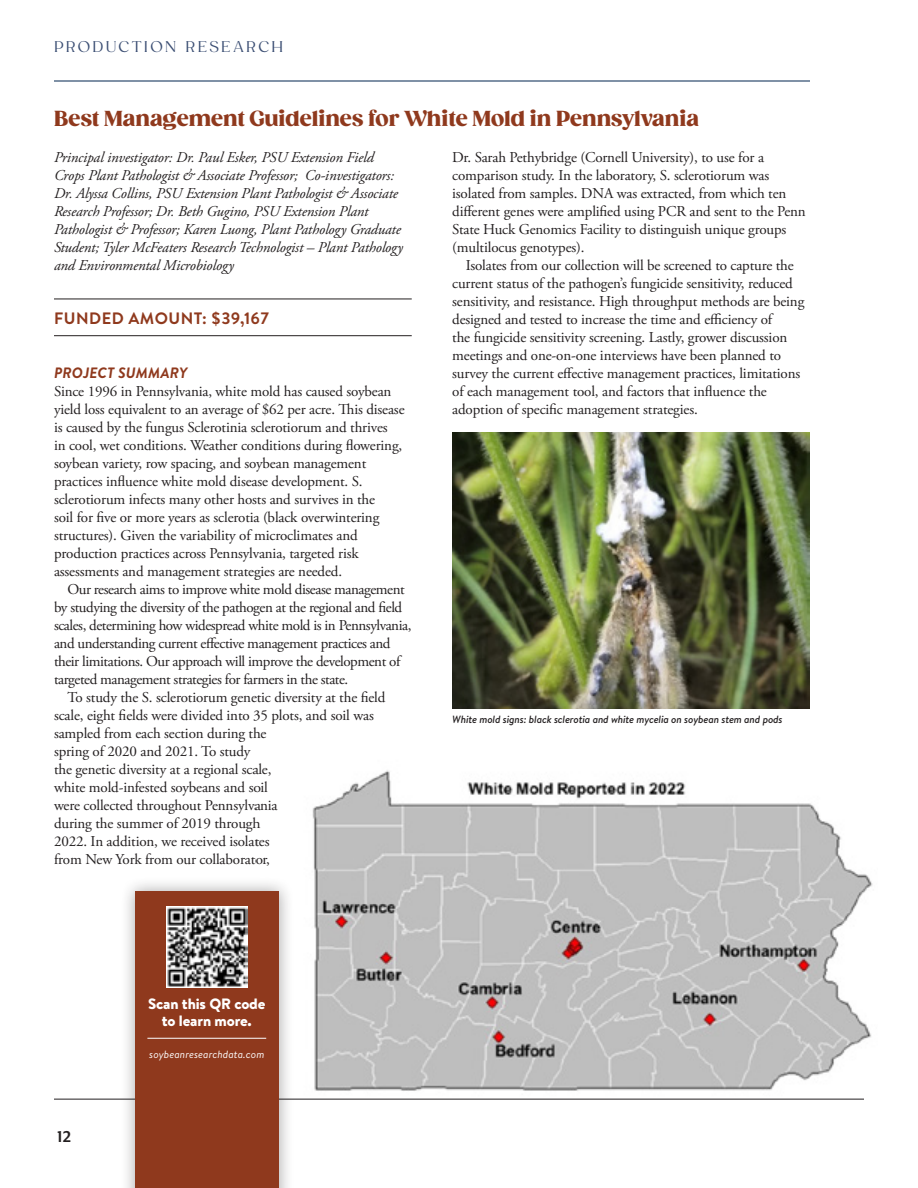
<style>
.page{position:relative;width:918px;height:1188px;background:#fff}
.page>*{position:absolute;margin:0;border:0;box-sizing:border-box;transform-origin:0 0}
.t1{font:900 21px "Gazpacho";color:#8f391d}
.t2{font:700 18px "Mr Eaves Mod OT";color:#231f20}
.t3{font:700 16.5px "Brandon Text";letter-spacing:.03em;color:#8f391d}
.t4{font:15px/18px "Adobe Garamond Pro";letter-spacing:-.01em;color:#231f20}
.t5{font:italic 15px/18px "Adobe Garamond Pro";letter-spacing:-.01em;color:#231f20}
.t6{font:15px/18px "Adobe Garamond Pro";letter-spacing:-.03em;color:#231f20}
.t7{font:900 15px/16.5px "Brandon Text";letter-spacing:-.01em;color:#fff;text-align:center}
.t8{font:15px "Gazpacho";letter-spacing:.15em;color:#3b4e73}
.t9{font:italic 700 15px "Brandon Text";letter-spacing:.01em;color:#8f391d}
.t10{font:italic 500 10.5px "Brandon Text";letter-spacing:-.01em;color:#231f20}
.t11{font:italic 10.5px "Brandon Text";letter-spacing:.01em;color:#fff}
</style>
<div class="page">
<hr style="left:54px;top:1099px;width:810px;height:1px;background:#231f20">
<hr style="left:54px;top:81px;width:756px;height:1px;background:#00244f">
<hr style="left:54px;top:335px;width:358px;height:1px;background:#231f20">
<hr style="left:54px;top:299px;width:358px;height:1px;background:#231f20">
<img style="left:294px;top:770px;width:579px;height:330px">
<img style="left:452px;top:432px;width:358px;height:276px">
<div style="left:120px;top:876px;width:174px;height:312px;background:#231f20;opacity:.4"></div>
<div style="left:135px;top:891px;width:144px;height:297px;background:#8f391d"></div>
<hr style="left:147px;top:1038px;width:119px;height:1px;background:#fff">
<img style="left:166px;top:907px;width:81px;height:81px">
<p class="t8" style="left:54px;top:37px;width:231px">PRODUCTION RESEARCH</p>
<p class="t1" style="left:54px;top:106px;width:646px">Best Management Guidelines for White Mold in Pennsylvania</p>
<p class="t5" style="left:54px;top:149px;width:351px">Principal investigator: Dr. Paul Esker, PSU Extension Field Crops Plant Pathologist &amp; Associate Professor; Co-investigators:<br>Dr. Alyssa Collins, PSU Extension Plant Pathologist &amp; Associate Research Professor; Dr. Beth Gugino, PSU Extension Plant Pathologist &amp; Professor; Karen Luong, Plant Pathology Graduate Student; Tyler McFeaters Research Technologist – Plant Pathology and Environmental Microbiology</p>
<p class="t3" style="left:54px;top:307px;width:216px">FUNDED AMOUNT: $39,167</p>
<p class="t4" style="left:452px;top:149px;width:355px">Dr. Sarah Pethybridge (Cornell University), to use for a comparison study. In the laboratory, S. sclerotiorum was isolated from samples. DNA was extracted, from which ten different genes were amplified using PCR and sent to the Penn State Huck Genomics Facility to distinguish unique groups (multilocus genotypes).</p>
<p class="t4" style="left:452px;top:257px;width:354px;text-indent:14px">Isolates from our collection will be screened to capture the current status of the pathogen’s fungicide sensitivity, reduced sensitivity, and resistance. High throughput methods are being designed and tested to increase the time and efficiency of<br>the fungicide sensitivity screening. Lastly, grower discussion meetings and one-on-one interviews have been planned to survey the current effective management practices, limitations of each management tool, and factors that influence the adoption of specific management strategies.</p>
<p class="t9" style="left:54px;top:362px;width:135px">PROJECT SUMMARY</p>
<p class="t4" style="left:54px;top:383px;width:352px">Since 1996 in Pennsylvania, white mold has caused soybean yield loss equivalent to an average of $62 per acre. This disease is caused by the fungus Sclerotinia sclerotiorum and thrives<br>in cool, wet conditions. Weather conditions during flowering, soybean variety, row spacing, and soybean management practices influence white mold disease development. S. sclerotiorum infects many other hosts and survives in the<br>soil for five or more years as sclerotia (black overwintering structures). Given the variability of microclimates and production practices across Pennsylvania, targeted risk assessments and management strategies are needed.</p>
<p class="t6" style="left:54px;top:581px;width:359px;text-indent:14px">Our research aims to improve white mold disease management by studying the diversity of the pathogen at the regional and field scales, determining how widespread white mold is in Pennsylvania, and understanding current effective management practices and their limitations. Our approach will improve the development of targeted management strategies for farmers in the state.</p>
<p class="t4" style="left:54px;top:689px;width:333px;text-indent:14px">To study the S. sclerotiorum genetic diversity at the field scale, eight fields were divided into 35 plots, and soil was sampled from each section during the<br>spring of 2020 and 2021. To study<br>the genetic diversity at a regional scale,<br>white mold-infested soybeans and soil<br>were collected throughout Pennsylvania<br>during the summer of 2019 through<br>2022. In addition, we received isolates<br>from New York from our collaborator,</p>
<p class="t10" style="left:452px;top:712px;width:332px">White mold signs: black sclerotia and white mycelia on soybean stem and pods</p>
<p class="t2" style="left:57px;top:1126px;width:16px">12</p>
<p class="t7" style="left:148px;top:995px;width:119px">Scan this QR code to learn more.</p>
<p class="t11" style="left:149px;top:1047px;width:117px">soybeanresearchdata.com</p>
</div>
